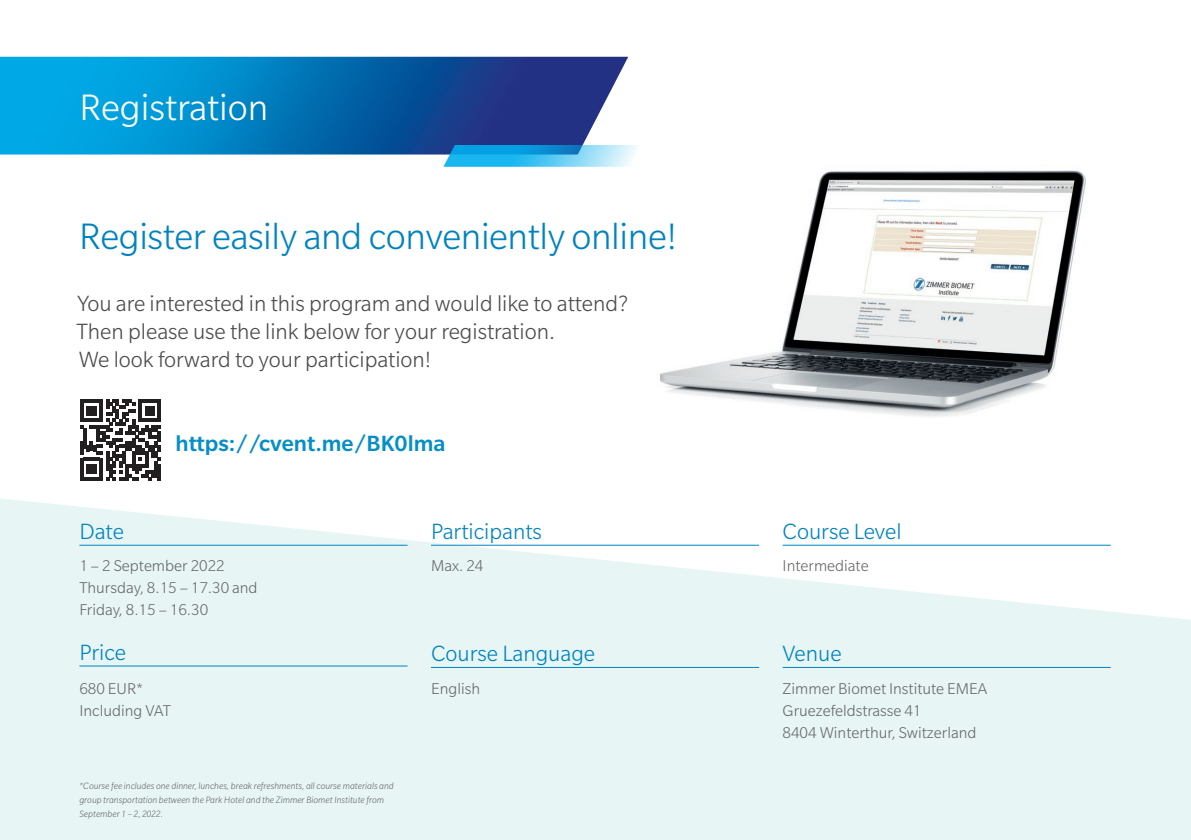
<style>
.page{position:relative;width:1191px;height:840px;background:#fff}
.page>*{position:absolute;margin:0;border:0;box-sizing:border-box;transform-origin:0 0}
.t1{font:300 40px "Slate Pro";letter-spacing:-.01em;color:#0083bf}
.t2{font:300 40px "Slate Pro";color:#fff}
.t3{font:300 24px/28px "Slate Pro";color:#4b4c4d}
.t4{font:300 24px "Slate Pro";color:#0083bf}
.t5{font:500 24px "Slate Pro";color:#068ec6}
.t6{font:300 17px/22px "Slate Pro";color:#69696c}
.t7{font:italic 300 10px/14px "Slate Pro";color:#69696c}
</style>
<div class="page">
<svg style="left:0;top:498px;width:1191px;height:341px;fill:#e7f6f5"></svg>
<svg style="left:80px;top:399px;width:81px;height:81px"></svg>
<img style="left:660px;top:170px;width:426px;height:247px">
<svg style="left:0;top:57px;width:628px;height:97px;background:#1074b7"></svg>
<svg style="left:443px;top:145px;width:195px;height:22px;background:#54beeb"></svg>
<hr style="left:79px;top:544px;width:328px;height:1px;background:#0083bf">
<hr style="left:79px;top:665px;width:328px;height:1px;background:#0083bf">
<hr style="left:431px;top:544px;width:328px;height:1px;background:#0083bf">
<hr style="left:431px;top:666px;width:328px;height:1px;background:#0083bf">
<hr style="left:782px;top:544px;width:328px;height:1px;background:#0083bf">
<hr style="left:782px;top:666px;width:328px;height:1px;background:#0083bf">
<h1 class="t2" style="left:79px;top:86px;width:191px">Registration</h1>
<h1 class="t1" style="left:79px;top:215px;width:599px">Register easily and conveniently online!</h1>
<h2 class="t3" style="left:76px;top:289px;width:553px">You are interested in this program and would like to attend?<br>Then please use the link below for your registration.<br>We look forward to your participation!</h2>
<h2 class="t4" style="left:79px;top:518px;width:46px">Date</h2>
<h2 class="t5" style="left:175px;top:430px;width:271px">https://cvent.me/BK0lma</h2>
<h2 class="t4" style="left:431px;top:518px;width:112px">Participants</h2>
<p class="t6" style="left:79px;top:554px;width:180px">1 – 2 September 2022<br>Thursday, 8.15 – 17.30 and<br>Friday, 8.15 – 16.30</p>
<p class="t6" style="left:431px;top:554px;width:54px">Max. 24</p>
<h2 class="t4" style="left:79px;top:639px;width:48px">Price</h2>
<h2 class="t4" style="left:431px;top:640px;width:166px">Course Language</h2>
<p class="t6" style="left:79px;top:676px;width:93px">680 EUR*<br>Including VAT</p>
<p class="t6" style="left:431px;top:676px;width:51px">English</p>
<p class="t7" style="left:79px;top:778px;width:316px">*Course fee includes one dinner, lunches, break refreshments, all course materials and group transportation between the Park Hotel and the Zimmer Biomet Institute from<br>September 1 – 2, 2022.</p>
<h2 class="t4" style="left:782px;top:518px;width:120px">Course Level</h2>
<p class="t6" style="left:782px;top:554px;width:88px">Intermediate</p>
<h2 class="t4" style="left:782px;top:640px;width:60px">Venue</h2>
<p class="t6" style="left:782px;top:676px;width:206px">Zimmer Biomet Institute EMEA<br>Gruezefeldstrasse 41<br>8404 Winterthur, Switzerland</p>
</div>
